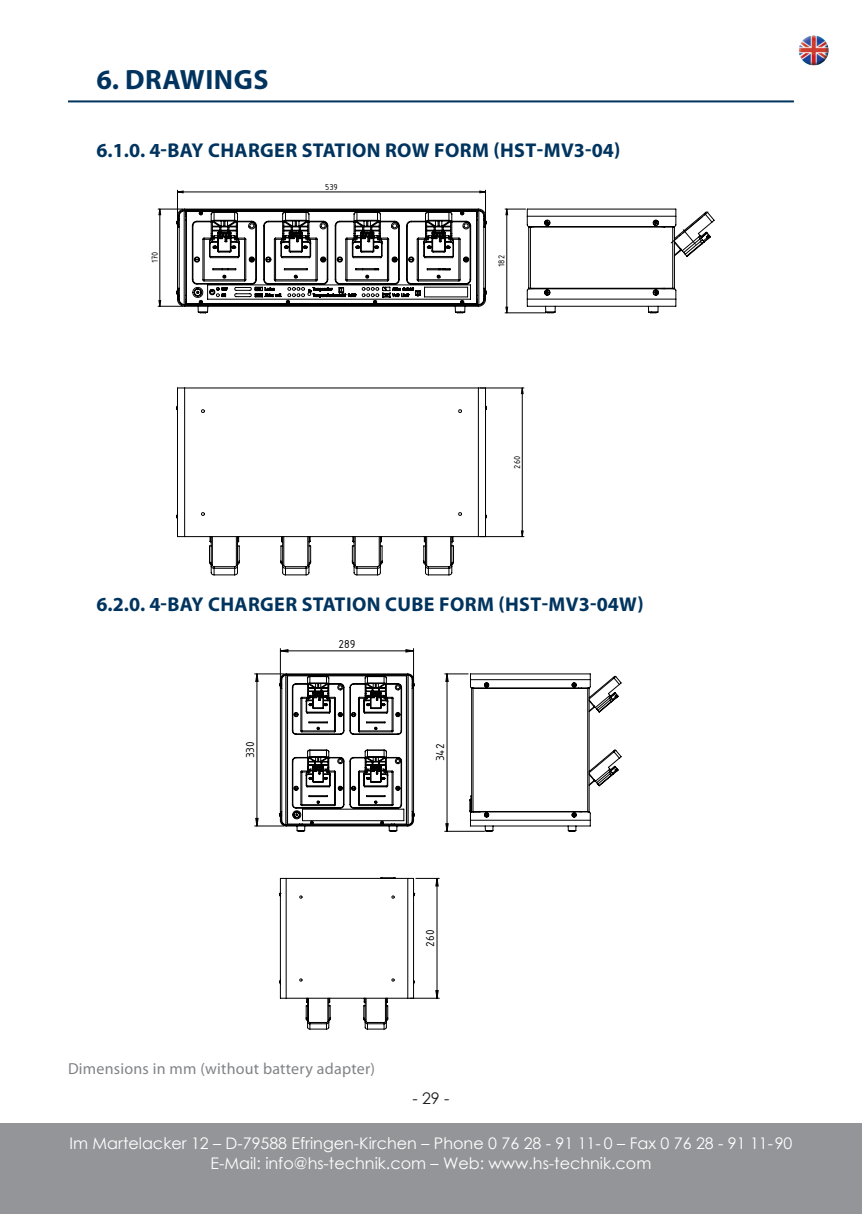
<style>
.page{position:relative;width:862px;height:1214px;background:#fff}
.page>*{position:absolute;margin:0;border:0;box-sizing:border-box;transform-origin:0 0}
.t1{font:700 28px "Myriad Pro";letter-spacing:.02em;color:#00345e}
.t2{font:700 20px "Myriad Pro";letter-spacing:.02em;color:#00345e}
.t3{font:16px/20px "Century Gothic";color:#fff;text-align:center}
.t4{font:16px "Myriad Pro";letter-spacing:.015em;color:#808285}
.t5{font:16px "Century Gothic";color:#231f20}
.t6{font:12.6px "ISOCPEUR";color:#000}
.t7{font:9.4px "ISOCPEUR";color:#000}
</style>
<div class="page">
<div style="left:0;top:1123px;width:862px;height:90px;background:#939598"></div>
<img style="left:798px;top:35px;width:31px;height:31px">
<hr style="left:68px;top:100px;width:726px;height:2px;background:#00345e">
<hr style="left:480px;top:536px;width:44px;height:1px;background:#000">
<hr style="left:480px;top:387px;width:44px;height:1px;background:#000">
<hr style="left:177px;top:190px;width:1px;height:35px;background:#000">
<hr style="left:485px;top:190px;width:1px;height:35px;background:#000">
<svg style="left:521px;top:387px;width:2px;height:149px"></svg>
<svg style="left:178px;top:191px;width:307px;height:2px"></svg>
<svg style="left:176px;top:387px;width:311px;height:188px"></svg>
<svg style="left:158px;top:208px;width:557px;height:105px"></svg>
<hr style="left:280px;top:648px;width:1px;height:38px;background:#000">
<hr style="left:413px;top:648px;width:1px;height:38px;background:#000">
<svg style="left:280px;top:649px;width:134px;height:3px"></svg>
<svg style="left:255px;top:673px;width:367px;height:159px"></svg>
<svg style="left:279px;top:877px;width:160px;height:152px"></svg>
<h1 class="t1" style="left:96px;top:61px;width:174px">6. DRAWINGS</h1>
<p class="t2" style="left:96px;top:137px;width:526px">6.1.0. 4-BAY CHARGER STATION ROW FORM (HST-MV3-04)</p>
<p class="t7" style="left:149px;top:263px;width:13px;rotate:-90deg">170</p>
<p class="t7" style="left:325px;top:181px;width:14px">539</p>
<p class="t7" style="left:495px;top:266px;width:13px;rotate:-90deg">182</p>
<p class="t7" style="left:511px;top:468px;width:14px;rotate:-90deg">260</p>
<p class="t2" style="left:96px;top:591px;width:549px">6.2.0. 4-BAY CHARGER STATION CUBE FORM (HST-MV3-04W)</p>
<p class="t6" style="left:242px;top:758px;width:18px;rotate:-90deg">330</p>
<p class="t6" style="left:338px;top:635px;width:18px">289</p>
<p class="t6" style="left:432px;top:761px;width:19px;rotate:-90deg">342</p>
<p class="t6" style="left:422px;top:946px;width:18px;rotate:-90deg">260</p>
<p class="t4" style="left:68px;top:1058px;width:308px">Dimensions in mm (without battery adapter)</p>
<p class="t5" style="left:412px;top:1087px;width:39px">- 29 -</p>
<p class="t3" style="left:69px;top:1132px;width:724px">Im Martelacker 12 – D-79588 Efringen-Kirchen – Phone 0 76 28 - 91 11- 0 – Fax 0 76 28 - 91 11-90<br>E-Mail: info@hs-technik.com – Web: www.hs-technik.com</p>
</div>
